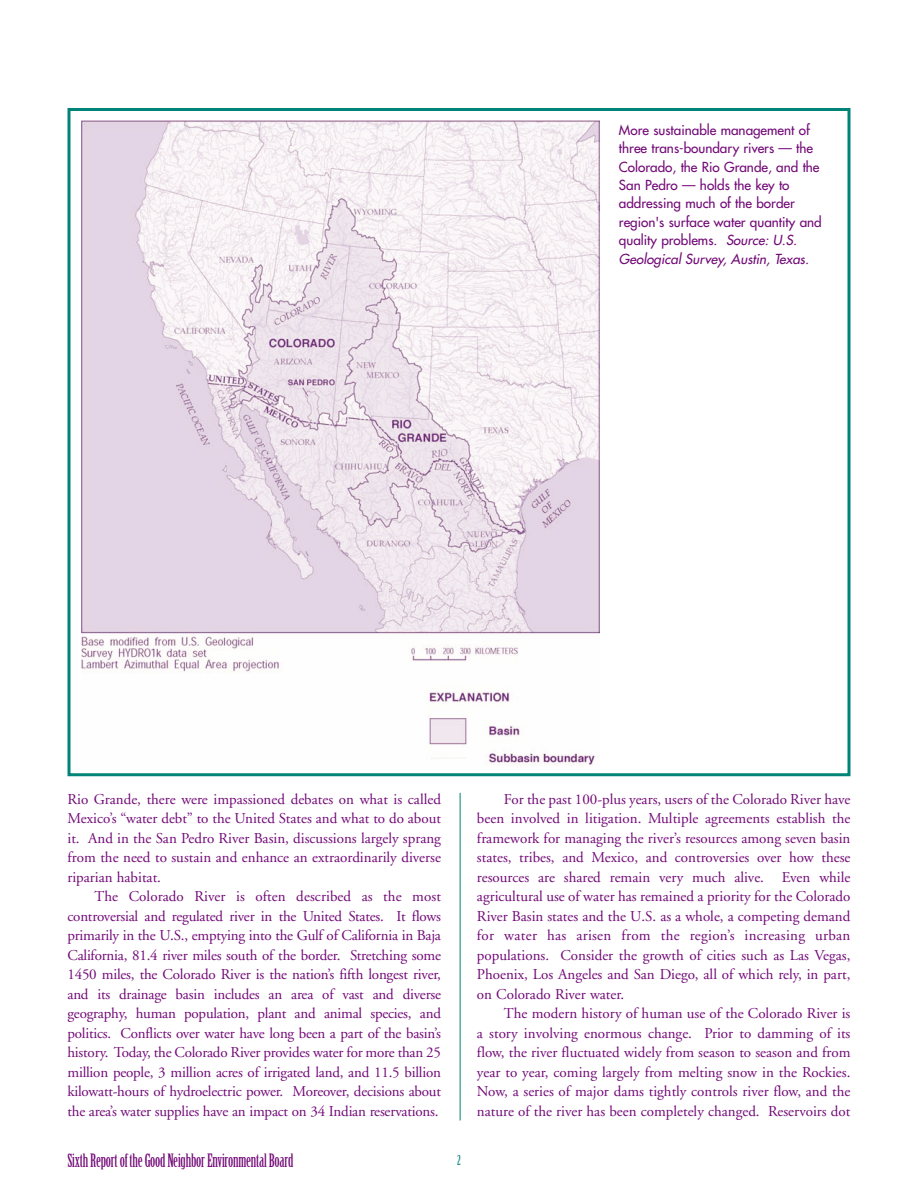
<style>
.page{position:relative;width:918px;height:1188px;background:#fff}
.page>*{position:absolute;margin:0;border:0;box-sizing:border-box;transform-origin:0 0}
.t1{font:18px "Birch";letter-spacing:-.01em;color:#720977}
.t2{font:15px/19.5px "Adobe Garamond";color:#720977;text-align:justify}
.t3{font:13.5px/18.5px "Futura";color:#720977}
.t4{font:13.5px "Birch";color:#008477}
.s1{font-style:italic}
</style>
<div class="page">
<hr style="left:460px;top:793px;width:1px;height:327px;background:#008477">
<div style="left:68px;top:108px;width:782px;height:668px;border:3px solid #008477"></div>
<img style="left:81px;top:120px;width:519px;height:646px">
<p class="t3" style="left:619px;top:121px;width:204px">More sustainable management of three trans-boundary rivers — the<br>Colorado, the Rio Grande, and the<br>San Pedro — holds the key to addressing much of the border region's surface water quantity and quality problems. <span class="s1">Source: U.S.<br>Geological Survey, Austin, Texas.</span></p>
<p class="t2" style="left:67px;top:791px;width:375px">Rio Grande, there were impassioned debates on what is called Mexico’s “water debt” to the United States and what to do about it. And in the San Pedro River Basin, discussions largely sprang from the need to sustain and enhance an extraordinarily diverse riparian habitat.</p>
<p class="t2" style="left:67px;top:888px;width:375px;text-indent:27px">The Colorado River is often described as the most controversial and regulated river in the United States. It flows primarily in the U.S., emptying into the Gulf of California in Baja California, 81.4 river miles south of the border. Stretching some 1450 miles, the Colorado River is the nation’s fifth longest river, and its drainage basin includes an area of vast and diverse geography, human population, plant and animal species, and politics. Conflicts over water have long been a part of the basin’s history. Today, the Colorado River provides water for more than 25 million people, 3 million acres of irrigated land, and 11.5 billion kilowatt-hours of hydroelectric power. Moreover, decisions about the area’s water supplies have an impact on 34 Indian reservations.</p>
<p class="t1" style="left:67px;top:1153px;width:227px">Sixth Report of the Good Neighbor Environmental Board</p>
<p class="t4" style="left:457px;top:1155px;width:5px">2</p>
<p class="t2" style="left:477px;top:791px;width:375px;text-indent:27px">For the past 100-plus years, users of the Colorado River have been involved in litigation. Multiple agreements establish the framework for managing the river’s resources among seven basin states, tribes, and Mexico, and controversies over how these resources are shared remain very much alive. Even while agricultural use of water has remained a priority for the Colorado River Basin states and the U.S. as a whole, a competing demand for water has arisen from the region’s increasing urban populations. Consider the growth of cities such as Las Vegas, Phoenix, Los Angeles and San Diego, all of which rely, in part, on Colorado River water.</p>
<p class="t2" style="left:477px;top:1005px;width:375px;text-indent:27px">The modern history of human use of the Colorado River is a story involving enormous change. Prior to damming of its flow, the river fluctuated widely from season to season and from year to year, coming largely from melting snow in the Rockies.<br>Now, a series of major dams tightly controls river flow, and the nature of the river has been completely changed. Reservoirs dot</p>
</div>
